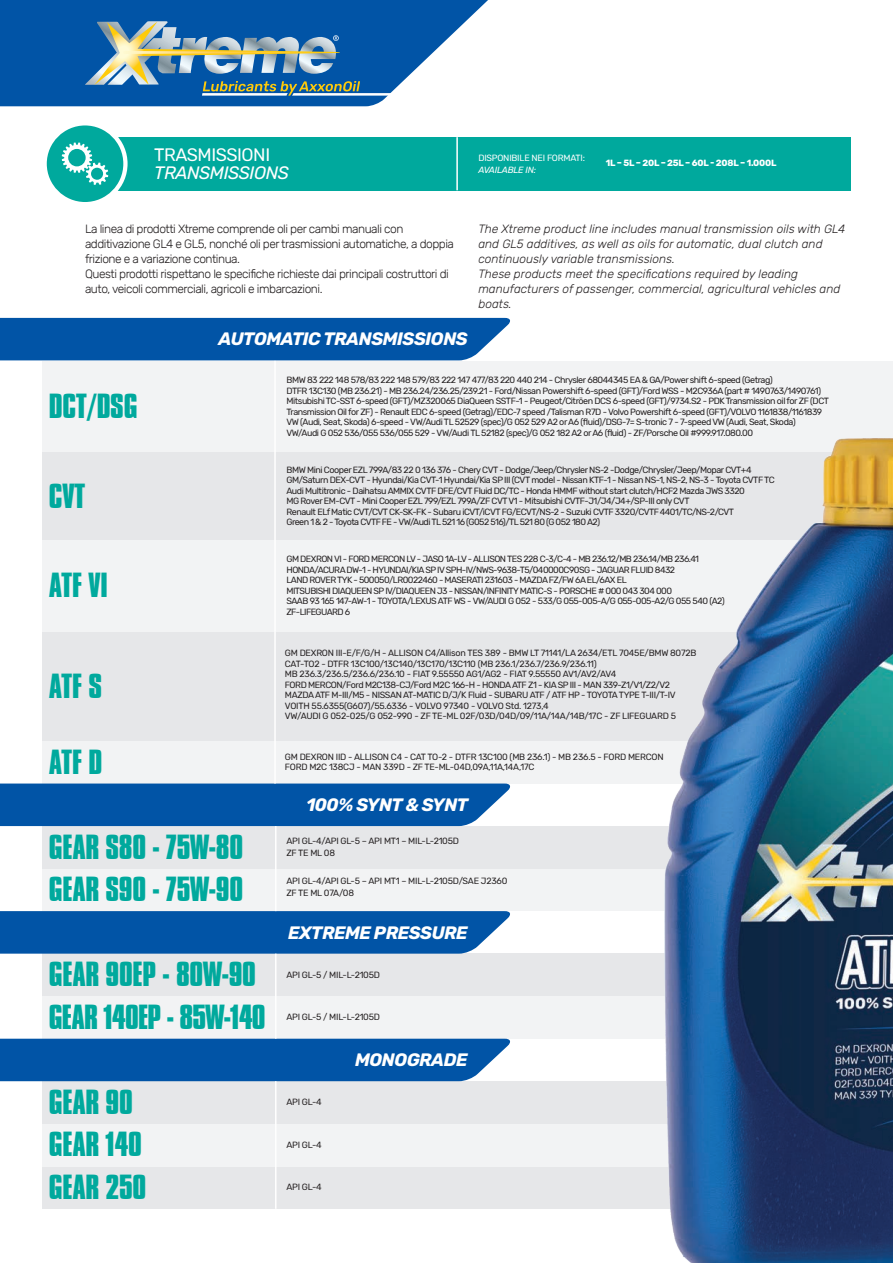
<style>
.page{position:relative;width:893px;height:1263px;background:#fff}
.page>*{position:absolute;margin:0;border:0;box-sizing:border-box;transform-origin:0 0}
.t1{font:700 30px "Compacta BT";letter-spacing:-.01em;color:#00a99d}
.t2{font:italic 700 18px "Rubik";letter-spacing:-.025em;color:#fff}
.t3{font:italic 18px "Rubik";letter-spacing:-.025em;color:#fff}
.t4{font:18px "Rubik";letter-spacing:-.025em;color:#fff}
.t5{font:300 12px/15px "Rubik";letter-spacing:-.04em;color:#231f20}
.t6{font:italic 300 12px/15px "Rubik";color:#231f20}
.t7{font:9px/10.5px "Rubik";letter-spacing:-.05em;color:#231f20}
.t8{font:9px/10.5px "Rubik";letter-spacing:-.025em;color:#231f20}
.t9{font:700 9px "Rubik";letter-spacing:-.025em;color:#fff}
.t10{font:9px "Rubik";letter-spacing:-.025em;color:#fff}
.t11{font:italic 9px "Rubik";letter-spacing:-.025em;color:#fff}
</style>
<div class="page">
<svg style="left:0;top:0;width:488px;height:106px;background:#266db3"></svg>
<div style="left:43px;top:868px;width:850px;height:43px;background:#f2f3f4"></div>
<div style="left:43px;top:996px;width:850px;height:43px;background:#f2f3f4"></div>
<div style="left:43px;top:1081px;width:850px;height:43px;background:#e6e7e9"></div>
<div style="left:43px;top:741px;width:850px;height:42px;background:#f2f3f4"></div>
<div style="left:43px;top:632px;width:850px;height:109px;background:#e6e7e9"></div>
<div style="left:43px;top:1166px;width:850px;height:43px;background:#e6e7e9"></div>
<div style="left:43px;top:826px;width:850px;height:42px;background:#e6e7e9"></div>
<div style="left:43px;top:954px;width:850px;height:42px;background:#e6e7e9"></div>
<div style="left:43px;top:1124px;width:850px;height:42px;background:#f2f3f4"></div>
<div style="left:0;top:1039px;width:510px;height:42px;background:#0154a6"></div>
<div style="left:0;top:783px;width:512px;height:43px;background:#0154a6"></div>
<svg style="left:0;top:911px;width:512px;height:43px;background:#0d5caa"></svg>
<div style="left:43px;top:540px;width:850px;height:92px;background:#f2f3f4"></div>
<div style="left:43px;top:361px;width:850px;height:92px;background:#f2f3f4"></div>
<div style="left:43px;top:453px;width:850px;height:87px;background:#e6e7e9"></div>
<div style="left:90px;top:137px;width:760px;height:53px;background:#00a99d"></div>
<div style="left:0;top:318px;width:510px;height:42px;background:#0154a6"></div>
<img style="left:664px;top:439px;width:229px;height:824px">
<svg style="left:85px;top:21px;width:373px;height:75px;background:#5687ae"></svg>
<div style="left:45px;top:123px;width:80px;height:81px;background:#00a99d;border-radius:50%"></div>
<div style="left:43px;top:121px;width:85px;height:85px;border:4px solid #fff;border-radius:50%"></div>
<svg style="left:62px;top:142px;width:46px;height:43px"></svg>
<hr style="left:275px;top:826px;width:2px;height:85px;background:#fff">
<hr style="left:275px;top:954px;width:2px;height:85px;background:#fff">
<hr style="left:275px;top:1081px;width:2px;height:128px;background:#fff">
<hr style="left:274px;top:632px;width:2px;height:151px;background:#fff">
<hr style="left:456px;top:137px;width:2px;height:53px;background:#fff">
<hr style="left:274px;top:361px;width:2px;height:271px;background:#fff">
<h2 class="t4" style="left:154px;top:144px;width:118px">TRASMISSIONI</h2>
<h2 class="t3" style="left:154px;top:163px;width:136px">TRANSMISSIONS</h2>
<p class="t10" style="left:478px;top:152px;width:108px">DISPONIBILE NEI FORMATI:</p>
<p class="t11" style="left:478px;top:164px;width:59px">AVAILABLE IN:</p>
<p class="t9" style="left:606px;top:158px;width:172px">1L – 5L – 20L – 25L – 60L - 208L – 1.000L</p>
<p class="t5" style="left:85px;top:222px;width:370px">La linea di prodotti Xtreme comprende oli per cambi manuali con additivazione GL4 e GL5, nonché oli per trasmissioni automatiche, a doppia frizione e a variazione continua.<br>Questi prodotti rispettano le specifiche richieste dai principali costruttori di auto, veicoli commerciali, agricoli e imbarcazioni.</p>
<h2 class="t2" style="left:219px;top:329px;width:251px">AUTOMATIC TRANSMISSIONS</h2>
<p class="t6" style="left:478px;top:222px;width:368px">The Xtreme product line includes manual transmission oils with GL4 and GL5 additives, as well as oils for automatic, dual clutch and continuously variable transmissions.<br>These products meet the specifications required by leading manufacturers of passenger, commercial, agricultural vehicles and boats.</p>
<h1 class="t1" style="left:49px;top:388px;width:90px">DCT/DSG</h1>
<h1 class="t1" style="left:49px;top:477px;width:38px">CVT</h1>
<h1 class="t1" style="left:49px;top:567px;width:60px">ATF VI</h1>
<h1 class="t1" style="left:49px;top:667px;width:55px">ATF S</h1>
<h1 class="t1" style="left:49px;top:743px;width:55px">ATF D</h1>
<h1 class="t1" style="left:49px;top:828px;width:196px">GEAR S80 - 75W-80</h1>
<h1 class="t1" style="left:49px;top:871px;width:196px">GEAR S90 - 75W-90</h1>
<h1 class="t1" style="left:49px;top:956px;width:208px">GEAR 90EP - 80W-90</h1>
<h1 class="t1" style="left:49px;top:998px;width:218px">GEAR 140EP - 85W-140</h1>
<h1 class="t1" style="left:49px;top:1084px;width:85px">GEAR 90</h1>
<h1 class="t1" style="left:49px;top:1126px;width:95px">GEAR 140</h1>
<h1 class="t1" style="left:49px;top:1169px;width:99px">GEAR 250</h1>
<p class="t7" style="left:286px;top:375px;width:544px">BMW 83 222 148 578/83 222 148 579/83 222 147 477/83 220 440 214 - Chrysler 68044345 EA &amp; GA/Power shift 6-speed (Getrag)<br>DTFR 13C130 (MB 236.21) - MB 236.24/236.25/239.21 - Ford/Nissan Powershift 6-speed (GFT)/Ford WSS - M2C936A (part # 1490763/1490761)<br>Mitsubishi TC-SST 6-speed (GFT)/MZ320065 DiaQueen SSTF-1 - Peugeot/Citröen DCS 6-speed (GFT)/9734.S2 - PDK Transmission oil for ZF (DCT Transmission Oil for ZF) - Renault EDC 6-speed (Getrag)/EDC-7 speed /Talisman R7D - Volvo Powershift 6-speed (GFT)/VOLVO 1161838/1161839<br>VW (Audi, Seat, Skoda) 6-speed - VW/Audi TL 52529 (spec)/G 052 529 A2 or A6 (fluid)/DSG-7= S-tronic 7 - 7-speed VW (Audi, Seat, Skoda)<br>VW/Audi G 052 536/055 536/055 529 - VW/Audi TL 52182 (spec)/G 052 182 A2 or A6 (fluid) - ZF/Porsche Oil #999.917.080.00</p>
<p class="t7" style="left:286px;top:465px;width:490px">BMW Mini Cooper EZL 799A/83 22 0 136 376 - Chery CVT - Dodge/Jeep/Chrysler NS-2 -Dodge/Chrysler/Jeep/Mopar CVT+4<br>GM/Saturn DEX-CVT - Hyundai/Kia CVT-1 Hyundai/Kia SP III (CVT model - Nissan KTF-1 - Nissan NS-1, NS-2, NS-3 - Toyota CVTF TC Audi Multitronic - Daihatsu AMMIX CVTF DFE/CVT Fluid DC/TC - Honda HMMF without start clutch/HCF2 Mazda JWS 3320<br>MG Rover EM-CVT - Mini Cooper EZL 799/EZL 799A/ZF CVT V1 - Mitsubishi CVTF-J1/J4/J4+/SP-III only CVT<br>Renault ELf Matic CVT/CVT CK-SK-FK - Subaru iCVT/iCVT FG/ECVT/NS-2 - Suzuki CVTF 3320/CVTF 4401/TC/NS-2/CVT<br>Green 1 &amp; 2 - Toyota CVTF FE - VW/Audi TL 521 16 (G052 516)/TL 521 80 (G 052 180 A2)</p>
<p class="t7" style="left:286px;top:554px;width:440px">GM DEXRON VI - FORD MERCON LV - JASO 1A-LV - ALLISON TES 228 C-3/C-4 - MB 236.12/MB 236.14/MB 236.41<br>HONDA/ACURA DW-1 - HYUNDAI/KIA SP IV SPH-IV/NWS-9638-T5/040000C90SG - JAGUAR FLUID 8432<br>LAND ROVER TYK - 500050/LR0022460 - MASERATI 231603 - MAZDA FZ/FW 6A EL/6AX EL<br>MITSUBISHI DIAQUEEN SP IV/DIAQUEEN J3 - NISSAN/INFINITY MATIC-S - PORSCHE # 000 043 304 000<br>SAAB 93 165 147-AW-1 - TOYOTA/LEXUS ATF WS - VW/AUDI G 052 - 533/G 055-005-A/G 055-005-A2/G 055 540 (A2)<br>ZF-LIFEGUARD 6</p>
<p class="t8" style="left:285px;top:648px;width:413px">GM DEXRON III-E/F/G/H - ALLISON C4/Allison TES 389 - BMW LT 71141/LA 2634/ETL 7045E/BMW 8072B CAT-TO2 - DTFR 13C100/13C140/13C170/13C110 (MB 236.1/236.7/236.9/236.11)<br>MB 236.3/236.5/236.6/236.10 - FIAT 9.55550 AG1/AG2 - FIAT 9.55550 AV1/AV2/AV4<br>FORD MERCON/Ford M2C138-CJ/Ford M2C 166-H - HONDA ATF Z1 - KIA SP III - MAN 339-Z1/V1/Z2/V2<br>MAZDA ATF M-III/M5 - NISSAN AT-MATIC D/J/K Fluid - SUBARU ATF / ATF HP - TOYOTA TYPE T-III/T-IV VOITH 55.6355(G607)/55.6336 - VOLVO 97340 - VOLVO Std. 1273,4<br>VW/AUDI G 052-025/G 052-990 - ZF TE-ML 02F/03D/04D/09/11A/14A/14B/17C - ZF LIFEGUARD 5</p>
<p class="t8" style="left:285px;top:752px;width:380px">GM DEXRON IID - ALLISON C4 - CAT TO-2 - DTFR 13C100 (MB 236.1) - MB 236.5 - FORD MERCON<br>FORD M2C 138CJ - MAN 339D - ZF TE-ML-04D,09A,11A,14A,17C</p>
<h2 class="t2" style="left:306px;top:794px;width:163px">100% SYNT &amp; SYNT</h2>
<p class="t8" style="left:286px;top:835px;width:174px;line-height:12px">API GL-4/API GL-5 – API MT1 – MIL-L-2105D<br>ZF TE ML 08</p>
<p class="t8" style="left:286px;top:875px;width:222px;line-height:12px">API GL-4/API GL-5 – API MT1 – MIL-L-2105D/SAE J2360<br>ZF TE ML 07A/08</p>
<h2 class="t2" style="left:288px;top:922px;width:181px">EXTREME PRESSURE</h2>
<p class="t8" style="left:286px;top:969px;width:95px">API GL-5 / MIL-L-2105D</p>
<p class="t8" style="left:286px;top:1012px;width:95px">API GL-5 / MIL-L-2105D</p>
<p class="t7" style="left:286px;top:1097px;width:37px">API GL-4</p>
<p class="t7" style="left:286px;top:1139px;width:37px">API GL-4</p>
<p class="t7" style="left:286px;top:1182px;width:37px">API GL-4</p>
<h2 class="t2" style="left:355px;top:1049px;width:114px">MONOGRADE</h2>
</div>
